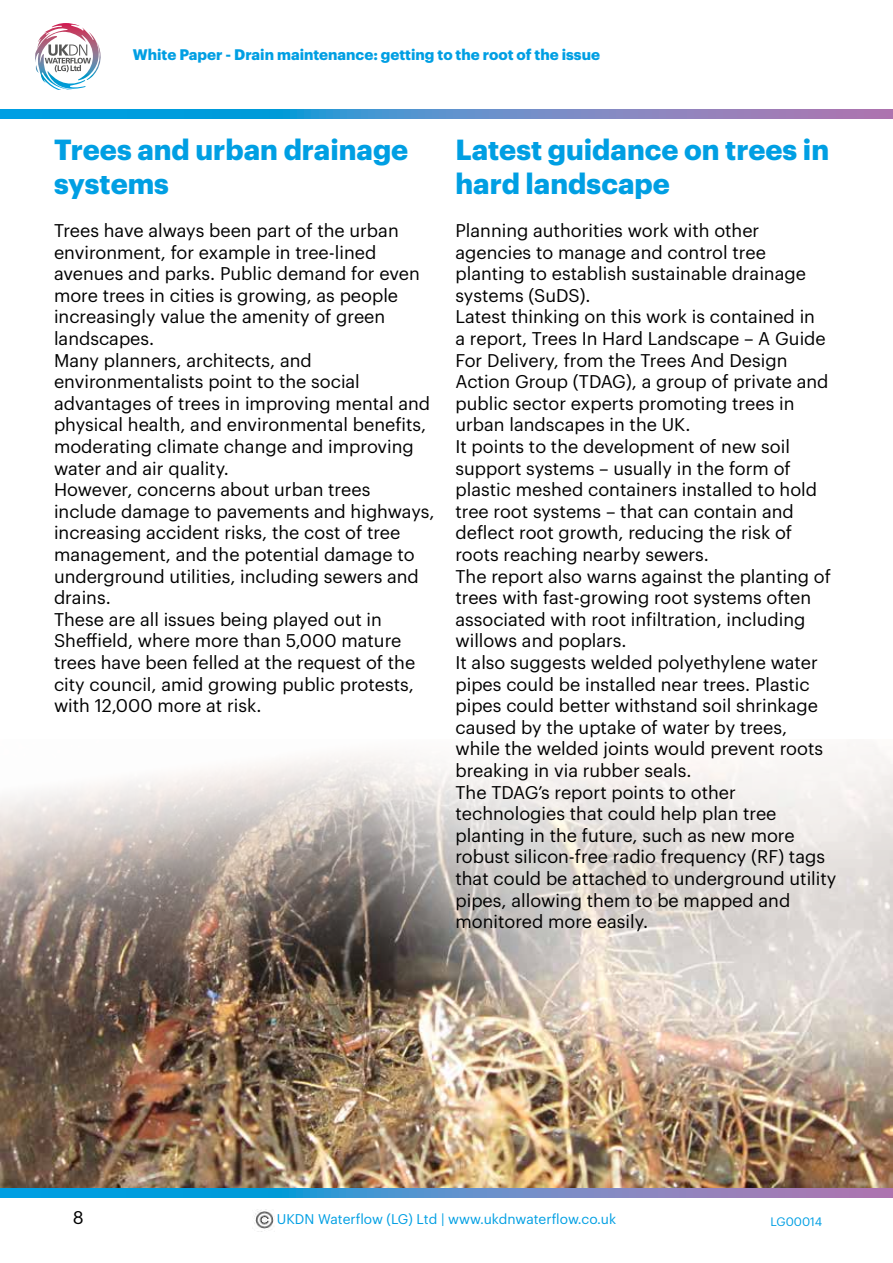
<style>
.page{position:relative;width:893px;height:1263px;background:#fff}
.page>*{position:absolute;margin:0;border:0;box-sizing:border-box;transform-origin:0 0}
.t1{font:700 28.5px/34.2px "Graphik";color:#009fe3}
.t2{font:18px/21.6px "Graphik";color:#000}
.t3{font:700 15px "Graphik";color:#009fe3}
.t4{font:13.8px "Graphik";color:#009fe3}
.t5{font:12px "Graphik";color:#009fe3}
</style>
<div class="page">
<svg style="left:0;top:109px;width:893px;height:10px;background:#508fcc"></svg>
<svg style="left:35px;top:23px;width:56px;height:67px"></svg>
<svg style="left:0;top:1187px;width:893px;height:10px;background:#588ec1"></svg>
<img style="left:254px;top:1210px;width:20px;height:22px">
<img style="left:0;top:744px;width:893px;height:443px">
<p class="t3" style="left:133px;top:43px;width:469px">White Paper - Drain maintenance: getting to the root of the issue</p>
<h1 class="t1" style="left:54px;top:130px;width:356px">Trees and urban drainage systems</h1>
<p class="t2" style="left:54px;top:218px;width:382px">Trees have always been part of the urban environment, for example in tree-lined avenues and parks. Public demand for even more trees in cities is growing, as people increasingly value the amenity of green landscapes.<br>Many planners, architects, and environmentalists point to the social advantages of trees in improving mental and physical health, and environmental benefits, moderating climate change and improving water and air quality.<br>However, concerns about urban trees include damage to pavements and highways, increasing accident risks, the cost of tree management, and the potential damage to underground utilities, including sewers and drains.<br>These are all issues being played out in Sheffield, where more than 5,000 mature trees have been felled at the request of the city council, amid growing public protests, with 12,000 more at risk.</p>
<h1 class="t1" style="left:455px;top:130px;width:375px">Latest guidance on trees in hard landscape</h1>
<p class="t2" style="left:455px;top:218px;width:382px">Planning authorities work with other agencies to manage and control tree planting to establish sustainable drainage systems (SuDS).<br>Latest thinking on this work is contained in<br>a report, Trees In Hard Landscape – A Guide For Delivery, from the Trees And Design Action Group (TDAG), a group of private and public sector experts promoting trees in urban landscapes in the UK.<br>It points to the development of new soil support systems – usually in the form of plastic meshed containers installed to hold tree root systems – that can contain and deflect root growth, reducing the risk of roots reaching nearby sewers.<br>The report also warns against the planting of trees with fast-growing root systems often associated with root infiltration, including willows and poplars.<br>It also suggests welded polyethylene water pipes could be installed near trees. Plastic pipes could better withstand soil shrinkage caused by the uptake of water by trees,<br>while the welded joints would prevent roots breaking in via rubber seals.<br>The TDAG’s report points to other technologies that could help plan tree planting in the future, such as new more robust silicon-free radio frequency (RF) tags that could be attached to underground utility pipes, allowing them to be mapped and monitored more easily.</p>
<p class="t2" style="left:73px;top:1205px;width:12px">8</p>
<p class="t4" style="left:277px;top:1209px;width:341px">UKDN Waterflow (LG) Ltd | www.ukdnwaterflow.co.uk</p>
<p class="t5" style="left:770px;top:1213px;width:53px">LG00014</p>
</div>
